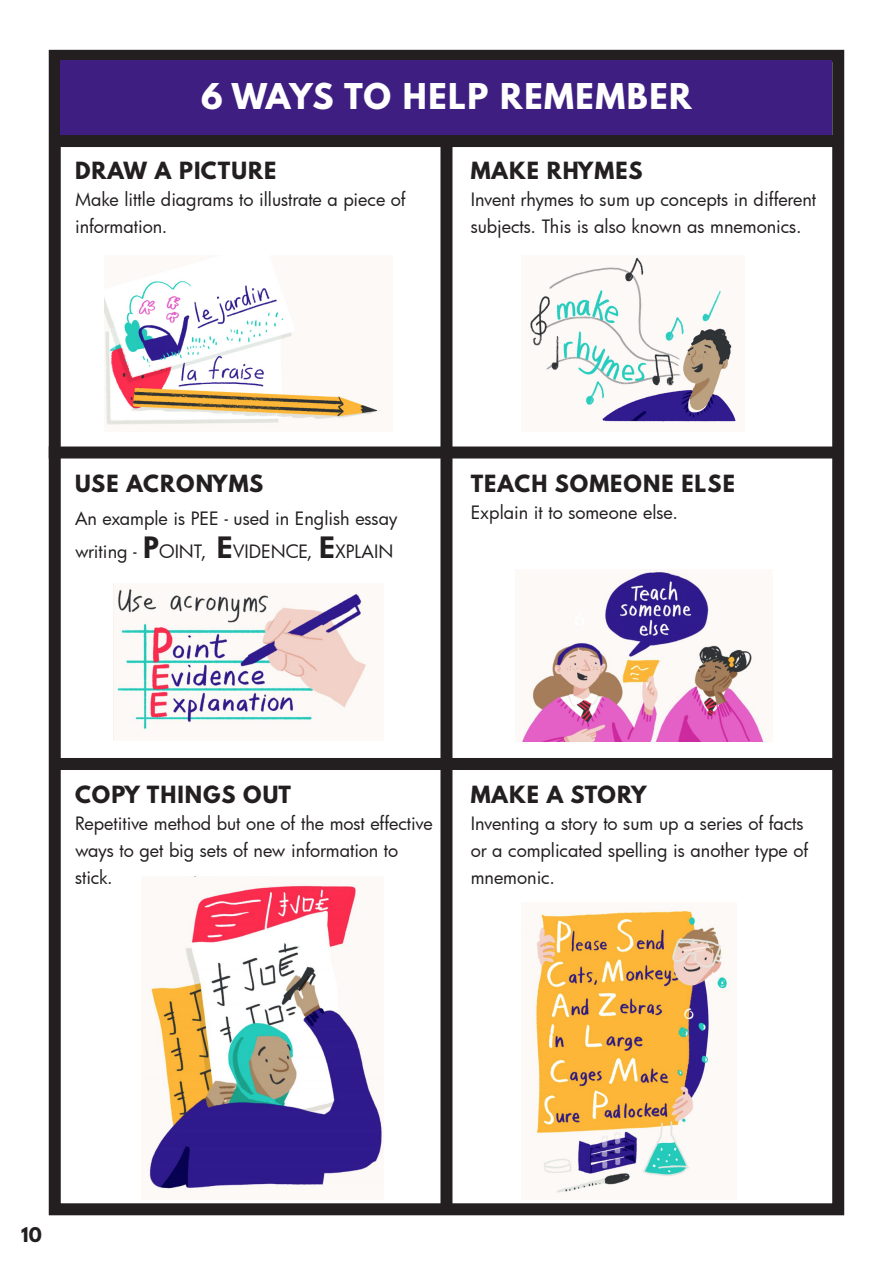
<style>
.page{position:relative;width:893px;height:1263px;background:#fff}
.page>*{position:absolute;margin:0;border:0;box-sizing:border-box;transform-origin:0 0}
.t1{font:700 31.5px "League Spartan";letter-spacing:.05em;color:#fff}
.t2{font:700 21px "League Spartan";letter-spacing:.05em;color:#231f20}
.t3{font:18px/27px "Futura";color:#231f20}
.t4{font:700 18px "League Spartan";color:#231f20}
.s1{font-family:"Futura BT";font-weight:800;font-size:30px}
</style>
<div class="page">
<div style="left:49px;top:50px;width:795px;height:1165px;border:12px solid #231f20"></div>
<img style="left:104px;top:281px;width:274px;height:144px">
<div style="left:54px;top:758px;width:785px;height:12px;background:#231f20"></div>
<div style="left:49px;top:446px;width:785px;height:12px;background:#231f20"></div>
<div style="left:61px;top:61px;width:771px;height:80px;background:#3e1f81"></div>
<div style="left:54px;top:135px;width:785px;height:12px;background:#231f20"></div>
<div style="left:440px;top:141px;width:12px;height:1068px;background:#231f20"></div>
<img style="left:114px;top:589px;width:254px;height:141px">
<img style="left:147px;top:876px;width:235px;height:316px">
<img style="left:533px;top:902px;width:197px;height:292px">
<img style="left:518px;top:570px;width:247px;height:172px">
<img style="left:530px;top:257px;width:206px;height:166px">
<p class="t1" style="left:201px;top:71px;width:492px">6 WAYS TO HELP REMEMBER</p>
<p class="t2" style="left:75px;top:155px;width:203px">DRAW A PICTURE</p>
<p class="t3" style="left:75px;top:186px;width:332px">Make little diagrams to illustrate a piece of information.</p>
<p class="t2" style="left:471px;top:155px;width:174px">MAKE RHYMES</p>
<p class="t3" style="left:471px;top:186px;width:347px">Invent rhymes to sum up concepts in different subjects. This is also known as mnemonics.</p>
<p class="t2" style="left:75px;top:467px;width:190px">USE ACRONYMS</p>
<p class="t3" style="left:75px;top:501px;width:324px;line-height:33px">An example is PEE - used in English essay writing - <span class="s1">P</span>OINT, <span class="s1">E</span>VIDENCE, <span class="s1">E</span>XPLAIN</p>
<p class="t2" style="left:471px;top:467px;width:266px">TEACH SOMEONE ELSE</p>
<p class="t3" style="left:471px;top:498px;width:209px">Explain it to someone else.</p>
<p class="t2" style="left:75px;top:778px;width:217px">COPY THINGS OUT</p>
<p class="t3" style="left:75px;top:809px;width:359px">Repetitive method but one of the most effective ways to get big sets of new information to</p>
<p class="t3" style="left:75px;top:863px;width:39px">stick.</p>
<p class="t2" style="left:471px;top:778px;width:178px">MAKE A STORY</p>
<p class="t3" style="left:471px;top:809px;width:339px">Inventing a story to sum up a series of facts or a complicated spelling is another type of mnemonic.</p>
<p class="t4" style="left:21px;top:1220px;width:22px">10</p>
</div>
